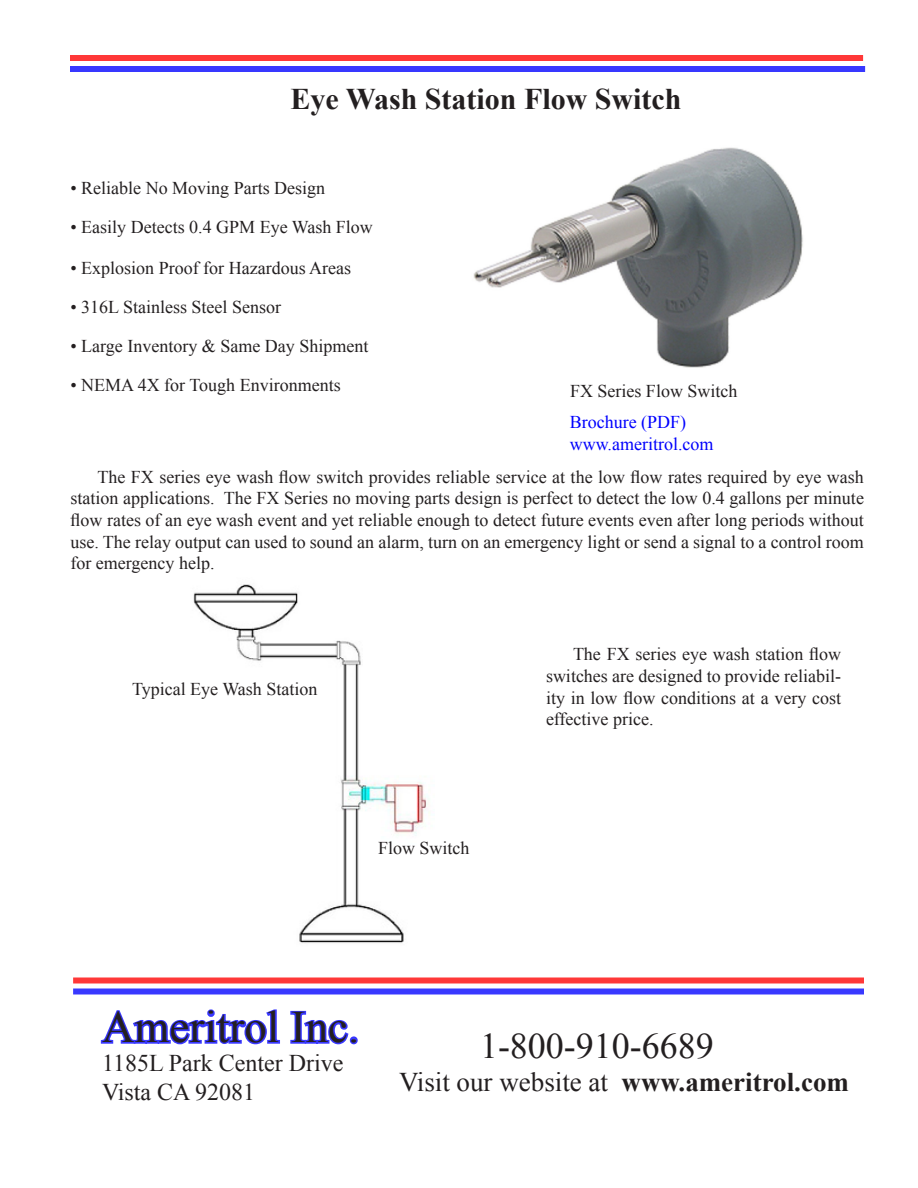
<style>
.page{position:relative;width:918px;height:1188px;background:#fff}
.page>*{position:absolute;margin:0;border:0;box-sizing:border-box;transform-origin:0 0}
.t1{font:45px "Times New Roman";color:#231f20}
.t2{font:36px "Times New Roman";color:#231f20}
.t3{font:700 30px "Times New Roman";color:#231f20}
.t4{font:27px "Times New Roman";color:#231f20}
.t5{font:24px "Times New Roman";color:#231f20}
.t6{font:18px/21.6px "Times New Roman";color:#231f20;text-align:justify}
.t7{font:18px "Times New Roman";color:#0000fc}
.t8{font:18px "Times New Roman";color:#00f}
.s1{font-weight:700}
</style>
<div class="page">
<svg style="left:100px;top:1009px;width:180px;height:36px"></svg>
<svg style="left:290px;top:1010px;width:68px;height:35px"></svg>
<div style="left:70px;top:55px;width:793px;height:6px;background:#ff3838"></div>
<div style="left:70px;top:66px;width:795px;height:6px;background:#3838ff"></div>
<div style="left:73px;top:978px;width:791px;height:6px;background:#ff3838"></div>
<div style="left:73px;top:988px;width:791px;height:6px;background:#3838ff"></div>
<img style="left:193px;top:584px;width:237px;height:359px">
<img style="left:473px;top:147px;width:330px;height:221px">
<p class="t3" style="left:290px;top:78px;width:393px">Eye Wash Station Flow Switch</p>
<p class="t6" style="left:70px;top:177px;width:256px">• Reliable No Moving Parts Design</p>
<p class="t6" style="left:70px;top:216px;width:304px">• Easily Detects 0.4 GPM Eye Wash Flow</p>
<p class="t6" style="left:70px;top:257px;width:282px">• Explosion Proof for Hazardous Areas</p>
<p class="t6" style="left:70px;top:296px;width:212px">• 316L Stainless Steel Sensor</p>
<p class="t6" style="left:70px;top:335px;width:299px">• Large Inventory &amp; Same Day Shipment</p>
<p class="t6" style="left:70px;top:374px;width:272px">• NEMA 4X for Tough Environments</p>
<p class="t6" style="left:570px;top:380px;width:169px">FX Series Flow Switch</p>
<p class="t8" style="left:570px;top:410px;width:118px">Brochure (PDF)</p>
<p class="t7" style="left:570px;top:431px;width:145px">www.ameritrol.com</p>
<p class="t6" style="left:70px;top:466px;width:795px;text-indent:27px">The FX series eye wash flow switch provides reliable service at the low flow rates required by eye wash station applications. The FX Series no moving parts design is perfect to detect the low 0.4 gallons per minute flow rates of an eye wash event and yet reliable enough to detect future events even after long periods without use. The relay output can used to sound an alarm, turn on an emergency light or send a signal to a control room for emergency help.</p>
<p class="t6" style="left:132px;top:678px;width:187px">Typical Eye Wash Station</p>
<p class="t6" style="left:378px;top:837px;width:93px">Flow Switch</p>
<p class="t6" style="left:546px;top:643px;width:297px;text-indent:27px">The FX series eye wash station flow switches are designed to provide reliabil&shy;ity in low flow conditions at a very cost effective price.</p>
<p class="t1" style="left:102px;top:997px;width:259px">Ameritrol Inc.</p>
<p class="t5" style="left:102px;top:1047px;width:243px">1185L Park Center Drive</p>
<p class="t5" style="left:102px;top:1076px;width:155px">Vista CA 92081</p>
<p class="t2" style="left:480px;top:1022px;width:235px">1-800-910-6689</p>
<p class="t4" style="left:399px;top:1064px;width:452px">Visit our website at <span class="s1">www.ameritrol.com</span></p>
</div>
